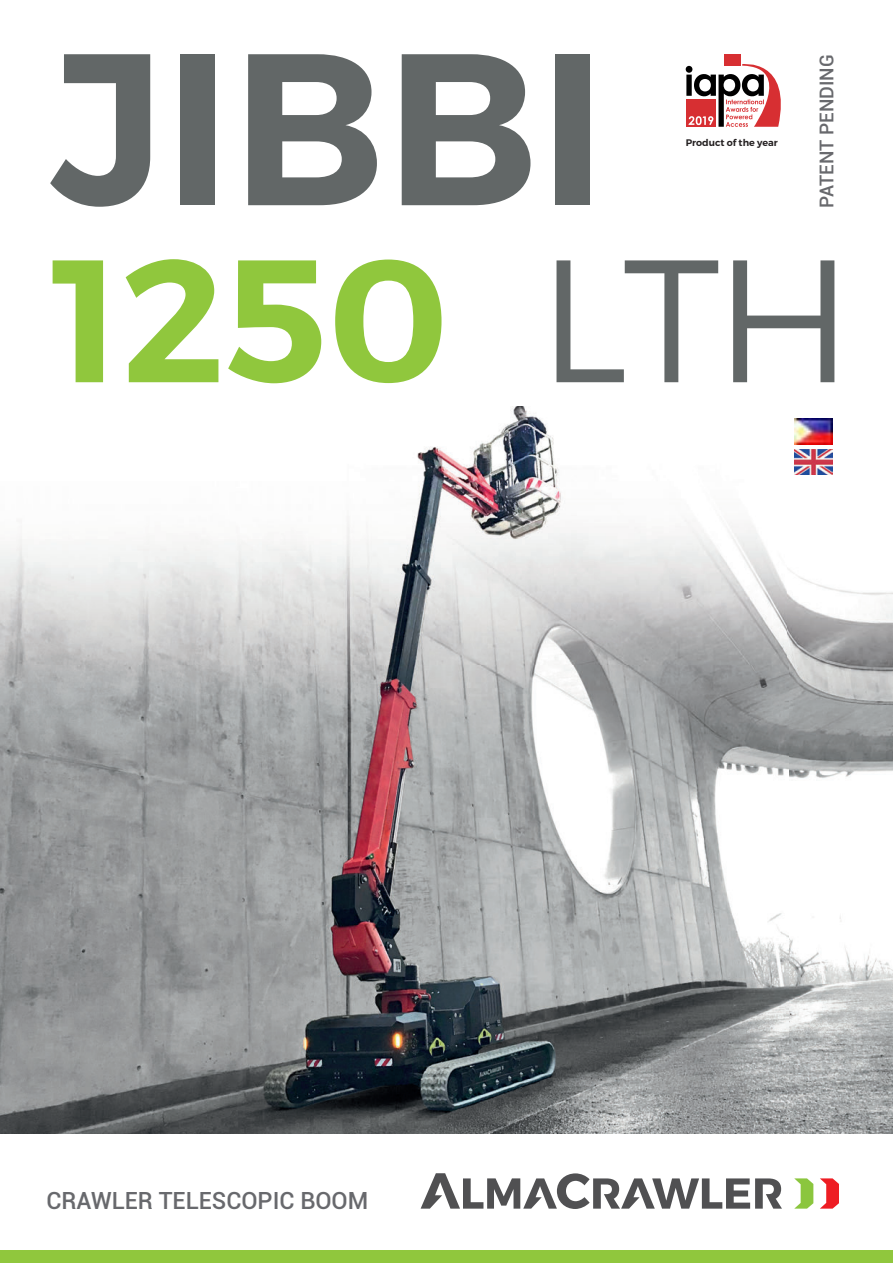
<style>
.page{position:relative;width:893px;height:1263px;background:#fff}
.page>*{position:absolute;margin:0;border:0;box-sizing:border-box;transform-origin:0 0}
.t1{font:600 215.7px "Montserrat";color:#626767}
.t2{font:600 174px "Montserrat";color:#90c73d}
.t3{font:500 23.7px "Roboto";color:#68696d}
.t4{font:500 19.05px "Roboto";color:#68696d}
.t5{font:600 9.6px "Montserrat";color:#231f20}
.s1{font-weight:300;color:#626767}
</style>
<div class="page">
<img style="left:0;top:406px;width:893px;height:727px">
<div style="left:0;top:1250px;width:893px;height:13px;background:#90c73d"></div>
<div style="left:724px;top:54px;width:17px;height:12px;background:#d72f32"></div>
<svg style="left:686px;top:64px;width:95px;height:63px"></svg>
<img style="left:795px;top:418px;width:38px;height:26px">
<img style="left:0;top:406px;width:3px;height:36px">
<svg style="left:820px;top:1178px;width:19px;height:30px"></svg>
<svg style="left:794px;top:1178px;width:19px;height:30px"></svg>
<svg style="left:421px;top:1173px;width:361px;height:36px"></svg>
<img style="left:795px;top:449px;width:38px;height:25px">
<h1 class="t1" style="left:51px;top:-5px;width:557px">JIBBI</h1>
<p class="t5" style="left:686px;top:136px;width:94px">Product of the year</p>
<p class="t4" style="left:813px;top:208px;width:155px;rotate:-90deg">PATENT PENDING</p>
<h2 class="t2" style="left:51px;top:213px;width:803px">1250 <span class="s1">LTH</span></h2>
<p class="t3" style="left:46px;top:1184px;width:323px">CRAWLER TELESCOPIC BOOM</p>
</div>
